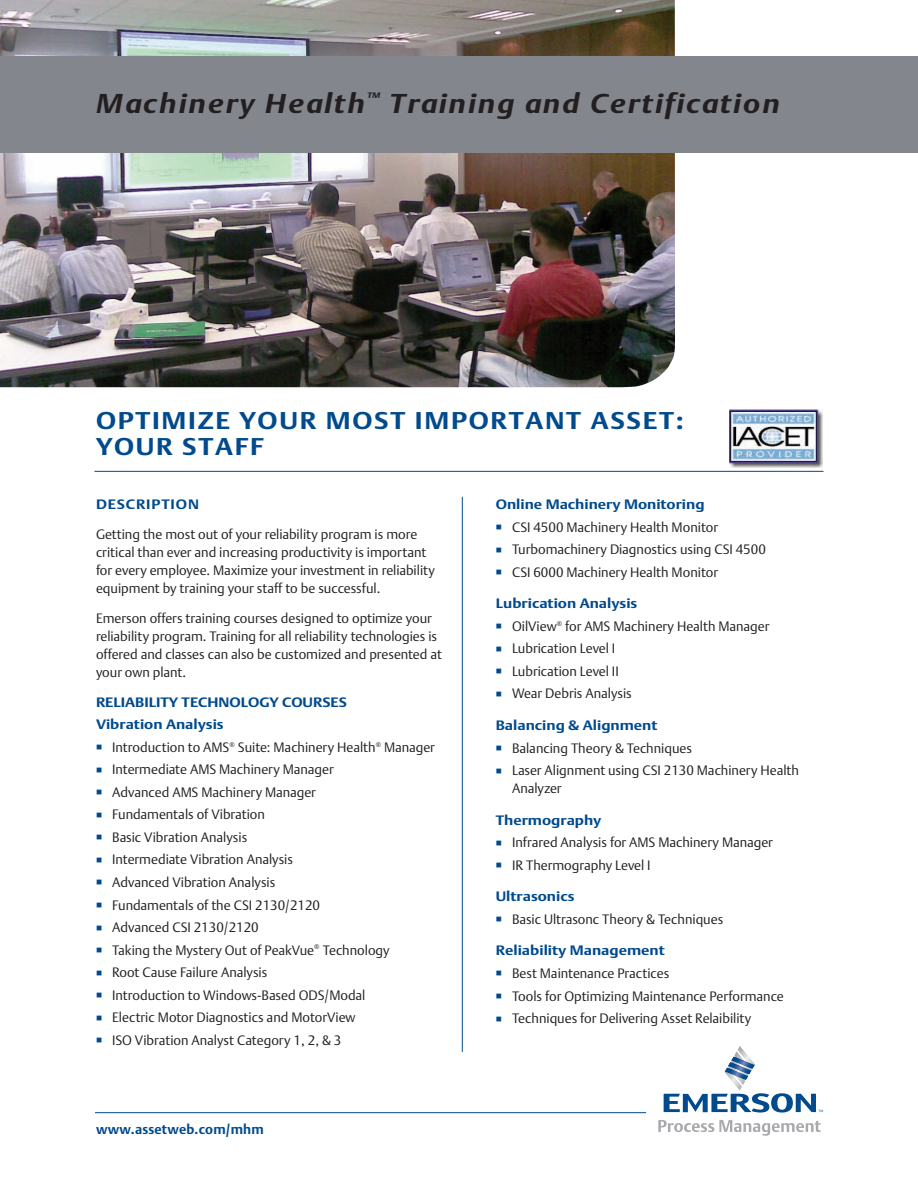
<style>
.page{position:relative;width:918px;height:1188px;background:#fff}
.page>*{position:absolute;margin:0;border:0;box-sizing:border-box;transform-origin:0 0}
.t1{font:italic 700 27px "DTL Argo T";letter-spacing:.065em;color:#231f20;scale:1.15 1}
.t2{font:700 24px/25.5px "DTL Argo T";letter-spacing:.065em;color:#004a8d;scale:1.15 1}
.t3{font:13.5px/22.5px "DTL Argo T Light";color:#231f20}
.t4{font:700 13.5px/22.5px "DTL Argo T";color:#004a8d;scale:1.15 1}
.t5{font:700 13.5px "DTL Argo T";color:#004a8d}
.t6{font:700 13.5px "DTL Argo T";letter-spacing:.055em;color:#004a8d;scale:1.15 1}
</style>
<div class="page">
<img style="left:0;top:0;width:675px;height:387px">
<div style="left:0;top:56px;width:918px;height:96px;background:#83868c"></div>
<svg style="left:664px;top:1046px;width:159px;height:67px"></svg>
<svg style="left:658px;top:1120px;width:163px;height:16px"></svg>
<hr style="left:95px;top:1112px;width:551px;height:1px;background:#004a8d">
<hr style="left:94px;top:471px;width:730px;height:1px;background:#004a8d">
<hr style="left:462px;top:497px;width:1px;height:555px;background:#004a8d">
<div style="left:729px;top:410px;width:95px;height:60px;background:linear-gradient(to right,#fff,#fff)"></div>
<img style="left:729px;top:410px;width:93px;height:58px">
<h1 class="t1" style="left:96px;top:88px;width:596px">Machinery Health<sup>™</sup> Training and Certification</h1>
<h2 class="t2" style="left:96px;top:408px;width:513px">OPTIMIZE YOUR MOST IMPORTANT ASSET:<br>YOUR STAFF</h2>
<p class="t6" style="left:96px;top:496px;width:91px">DESCRIPTION</p>
<p class="t3" style="left:96px;top:525px;width:341px;line-height:18px">Getting the most out of your reliability program is more critical than ever and increasing productivity is important for every employee. Maximize your investment in reliability equipment by training your staff to be successful.</p>
<p class="t3" style="left:96px;top:609px;width:348px;line-height:18px">Emerson offers training courses designed to optimize your reliability program. Training for all reliability technologies is offered and classes can also be customized and presented at your own plant.</p>
<p class="t4" style="left:96px;top:691px;width:220px">RELIABILITY TECHNOLOGY COURSES<br>Vibration Analysis</p>
<p class="t3" style="left:112px;top:736px;width:324px">Introduction to AMS<sup>®</sup> Suite: Machinery Health<sup>®</sup> Manager Intermediate AMS Machinery Manager<br>Advanced AMS Machinery Manager<br>Fundamentals of Vibration<br>Basic Vibration Analysis<br>Intermediate Vibration Analysis<br>Advanced Vibration Analysis<br>Fundamentals of the CSI 2130/2120<br>Advanced CSI 2130/2120<br>Taking the Mystery Out of PeakVue<sup>®</sup> Technology<br>Root Cause Failure Analysis<br>Introduction to Windows-Based ODS/Modal<br>Electric Motor Diagnostics and MotorView<br>ISO Vibration Analyst Category 1, 2, &amp; 3</p>
<p class="t5" style="left:96px;top:1121px;width:169px">www.assetweb.com/mhm</p>
<p class="t4" style="left:496px;top:493px;width:183px">Online Machinery Monitoring</p>
<p class="t3" style="left:512px;top:516px;width:255px">CSI 4500 Machinery Health Monitor<br>Turbomachinery Diagnostics using CSI 4500<br>CSI 6000 Machinery Health Monitor</p>
<p class="t4" style="left:496px;top:592px;width:125px">Lubrication Analysis</p>
<p class="t3" style="left:512px;top:615px;width:259px">OilView<sup>®</sup> for AMS Machinery Health Manager<br>Lubrication Level I<br>Lubrication Level II<br>Wear Debris Analysis</p>
<p class="t4" style="left:496px;top:714px;width:142px">Balancing &amp; Alignment</p>
<p class="t3" style="left:512px;top:737px;width:288px">Balancing Theory &amp; Techniques<br>Laser Alignment using CSI 2130 Machinery Health</p>
<p class="t3" style="left:512px;top:777px;width:51px">Analyzer</p>
<p class="t4" style="left:496px;top:809px;width:93px">Thermography</p>
<p class="t3" style="left:512px;top:831px;width:262px">Infrared Analysis for AMS Machinery Manager<br>IR Thermography Level I</p>
<p class="t4" style="left:496px;top:885px;width:70px">Ultrasonics</p>
<p class="t3" style="left:512px;top:908px;width:213px">Basic Ultrasonc Theory &amp; Techniques</p>
<p class="t4" style="left:496px;top:940px;width:148px">Reliability Management</p>
<p class="t3" style="left:512px;top:962px;width:273px">Best Maintenance Practices<br>Tools for Optimizing Maintenance Performance<br>Techniques for Delivering Asset Relaibility</p>
</div>
